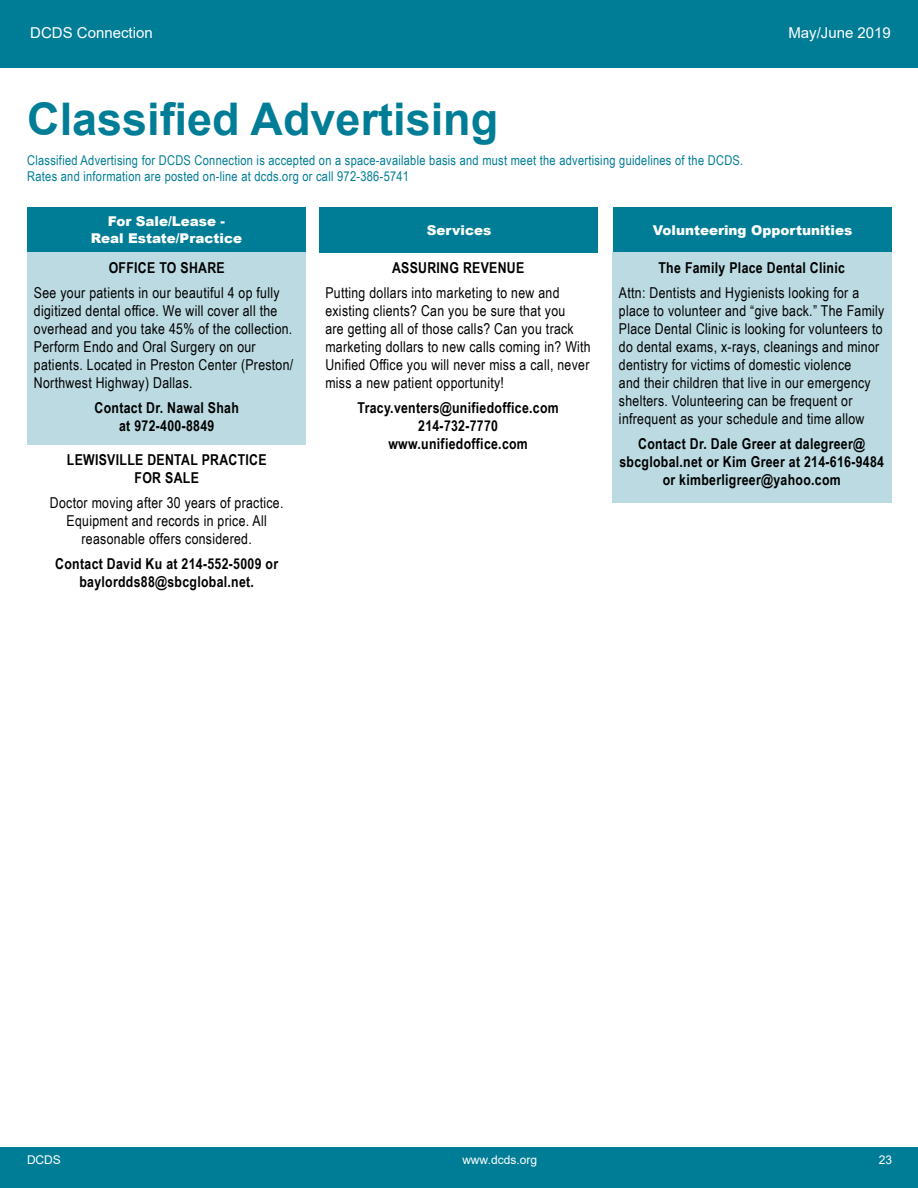
<style>
.page{position:relative;width:918px;height:1188px;background:#fff}
.page>*{position:absolute;margin:0;border:0;box-sizing:border-box;transform-origin:0 0}
.t1{font:700 45px "Arial";color:#007d96}
.t2{font:15px/18px "Arial Narrow";letter-spacing:.02em;color:#000}
.t3{font:700 15px/18px "Arial Narrow";letter-spacing:.02em;color:#000;text-align:center}
.t4{font:15px "Arial";color:#fff}
.t5{font:13.5px/16.2px "Arial Narrow";letter-spacing:.02em;color:#007d96}
.t6{font:900 13.5px/16.2px "Arial";color:#fff;text-align:center}
.t7{font:12px "Arial";color:#fff}
</style>
<div class="page">
<div style="left:0;top:0;width:918px;height:60px;background:#007d96"></div>
<div style="left:0;top:51px;width:918px;height:17px;background:#007d96"></div>
<div style="left:0;top:1148px;width:918px;height:40px;background:#007d96"></div>
<div style="left:27px;top:207px;width:279px;height:45px;background:#007d96"></div>
<div style="left:320px;top:207px;width:278px;height:45px;background:#007d96"></div>
<div style="left:613px;top:207px;width:279px;height:45px;background:#007d96"></div>
<div style="left:612px;top:252px;width:279px;height:251px;background:#bbdae2"></div>
<div style="left:27px;top:252px;width:279px;height:193px;background:#bbdae2"></div>
<p class="t4" style="left:30px;top:22px;width:124px">DCDS Connection</p>
<p class="t4" style="left:788px;top:22px;width:104px">May/June 2019</p>
<h1 class="t1" style="left:27px;top:88px;width:472px">Classified Advertising</h1>
<p class="t5" style="left:27px;top:152px;width:718px">Classified Advertising for DCDS Connection is accepted on a space-available basis and must meet the advertising guidelines of the DCDS.<br>Rates and information are posted on-line at dcds.org or call 972-386-5741</p>
<p class="t6" style="left:91px;top:213px;width:153px">For Sale/Lease -<br>Real Estate/Practice</p>
<p class="t6" style="left:427px;top:221px;width:66px">Services</p>
<p class="t3" style="left:392px;top:259px;width:134px">ASSURING REVENUE</p>
<p class="t2" style="left:325px;top:283px;width:267px">Putting dollars into marketing to new and existing clients? Can you be sure that you<br>are getting all of those calls? Can you track marketing dollars to new calls coming in? With Unified Office you will never miss a call, never miss a new patient opportunity!</p>
<p class="t3" style="left:358px;top:398px;width:203px">Tracy.venters@unifiedoffice.com<br>214-732-7770 www.unifiedoffice.com</p>
<p class="t3" style="left:109px;top:259px;width:118px">OFFICE TO SHARE</p>
<p class="t2" style="left:34px;top:283px;width:261px">See your patients in our beautiful 4 op fully digitized dental office. We will cover all the overhead and you take 45% of the collection.<br>Perform Endo and Oral Surgery on our patients. Located in Preston Center (Preston/ Northwest Highway) Dallas.</p>
<p class="t3" style="left:95px;top:398px;width:146px">Contact Dr. Nawal Shah at 972-400-8849</p>
<p class="t3" style="left:67px;top:451px;width:201px">LEWISVILLE DENTAL PRACTICE<br>FOR SALE</p>
<p class="t2" style="left:50px;top:493px;width:235px;text-align:center">Doctor moving after 30 years of practice.<br>Equipment and records in price. All reasonable offers considered.</p>
<p class="t3" style="left:55px;top:555px;width:224px">Contact David Ku at 214-552-5009 or baylordds88@sbcglobal.net.</p>
<p class="t6" style="left:653px;top:221px;width:201px">Volunteering Opportunities</p>
<p class="t3" style="left:659px;top:259px;width:188px">The Family Place Dental Clinic</p>
<p class="t2" style="left:619px;top:283px;width:267px">Attn: Dentists and Hygienists looking for a place to volunteer and “give back.” The Family Place Dental Clinic is looking for volunteers to do dental exams, x-rays, cleanings and minor dentistry for victims of domestic violence<br>and their children that live in our emergency shelters. Volunteering can be frequent or infrequent as your schedule and time allow</p>
<p class="t3" style="left:619px;top:434px;width:266px">Contact Dr. Dale Greer at dalegreer@ sbcglobal.net or Kim Greer at 214-616-9484 or kimberligreer@yahoo.com</p>
<p class="t7" style="left:27px;top:1152px;width:35px">DCDS</p>
<p class="t7" style="left:462px;top:1152px;width:76px">www.dcds.org</p>
<p class="t7" style="left:879px;top:1152px;width:15px">23</p>
</div>
